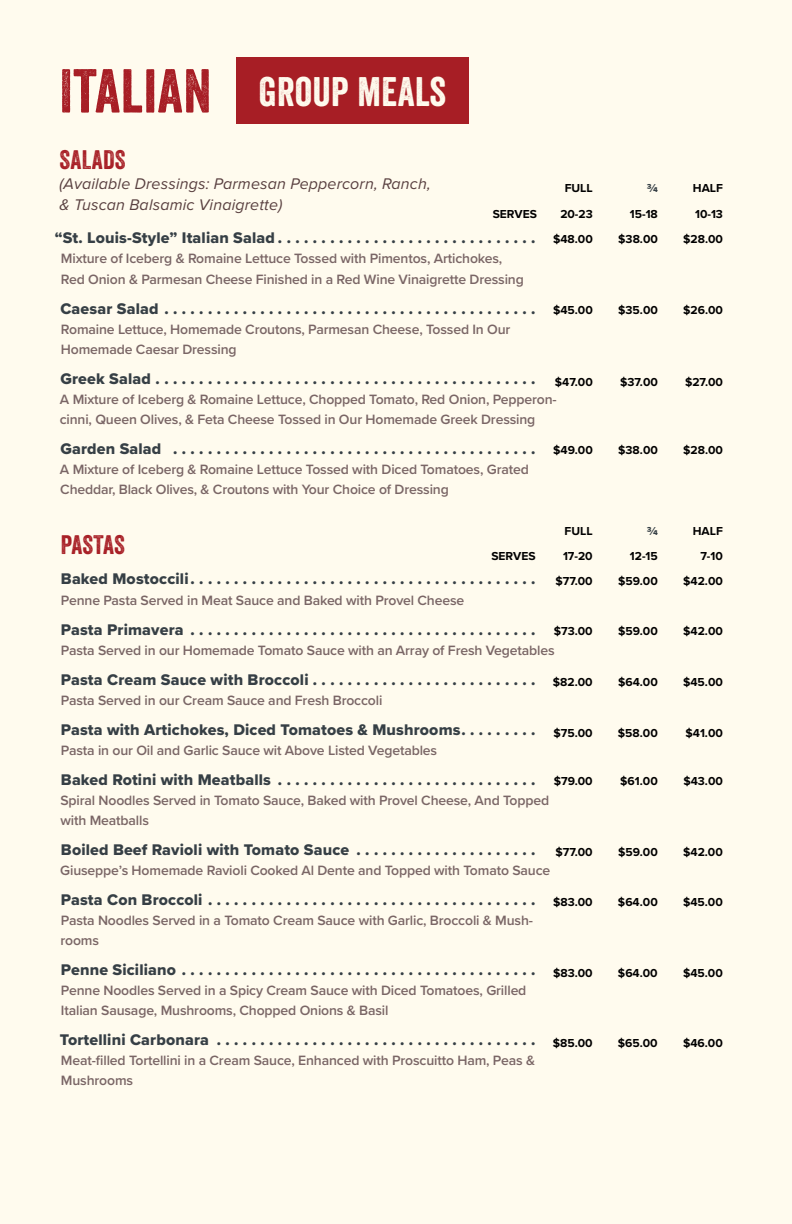
<style>
.page{position:relative;width:792px;height:1224px;background:#fffbee}
.page>*{position:absolute;margin:0;border:0;box-sizing:border-box;transform-origin:0 0}
.t1{font:60px "Veneer";letter-spacing:.01em;color:#a71e25}
.t2{font:40px "Veneer";letter-spacing:.01em;color:#fffbee}
.t3{font:26px "Veneer";letter-spacing:.01em;color:#a71e25}
.t4{font:16px "Proxima Nova Extrabld";letter-spacing:.01em;color:#363f45}
.t5{font:italic 16px/21px "Proxima Nova";letter-spacing:.01em;color:#594040}
.t6{font:600 14px/20px "Proxima Nova";letter-spacing:-.01em;color:#7a6666}
.t7{font:700 12px "Proxima Nova";color:#000}
.t8{font:12px "Proxima Nova Extrabld";color:#363f45}
</style>
<div class="page">
<div style="left:237px;top:57px;width:232px;height:66px;background:#a71e25"></div>
<h1 class="t1" style="left:60px;top:54px;width:153px">ITALIAN</h1>
<h2 class="t2" style="left:259px;top:67px;width:188px">GROUP MEALS</h2>
<h3 class="t3" style="left:60px;top:144px;width:68px">SALADS</h3>
<p class="t5" style="left:60px;top:173px;width:373px">(Available Dressings: Parmesan Peppercorn, Ranch, &amp; Tuscan Balsamic Vinaigrette)</p>
<p class="t7" style="left:565px;top:180px;width:30px">FULL</p>
<p class="t8" style="left:647px;top:180px;width:13px">¾</p>
<p class="t7" style="left:693px;top:180px;width:32px">HALF</p>
<p class="t7" style="left:560px;top:205px;width:34px">20-23</p>
<p class="t7" style="left:630px;top:205px;width:30px">15-18</p>
<p class="t7" style="left:695px;top:205px;width:29px">10-13</p>
<p class="t7" style="left:553px;top:230px;width:41px">$48.00</p>
<p class="t7" style="left:618px;top:230px;width:41px">$38.00</p>
<p class="t7" style="left:683px;top:230px;width:41px">$28.00</p>
<p class="t7" style="left:493px;top:205px;width:46px">SERVES</p>
<p class="t4" style="left:55px;top:225px;width:226px">“St. Louis-Style” Italian Salad...............................</p>
<p class="t6" style="left:61px;top:247px;width:464px;line-height:21px">Mixture of Iceberg &amp; Romaine Lettuce Tossed with Pimentos, Artichokes,<br>Red Onion &amp; Parmesan Cheese Finished in a Red Wine Vinaigrette Dressing</p>
<p class="t4" style="left:60px;top:296px;width:108px">Caesar Salad ............................................</p>
<p class="t6" style="left:61px;top:319px;width:451px">Romaine Lettuce, Homemade Croutons, Parmesan Cheese, Tossed In Our<br>Homemade Caesar Dressing</p>
<p class="t4" style="left:60px;top:366px;width:101px">Greek Salad .............................................</p>
<p class="t6" style="left:60px;top:389px;width:499px">A Mixture of Iceberg &amp; Romaine Lettuce, Chopped Tomato, Red Onion, Pepperon&shy;cinni, Queen Olives, &amp; Feta Cheese Tossed in Our Homemade Greek Dressing</p>
<p class="t4" style="left:60px;top:436px;width:115px">Garden Salad ...........................................</p>
<p class="t6" style="left:60px;top:459px;width:470px">A Mixture of Iceberg &amp; Romaine Lettuce Tossed with Diced Tomatoes, Grated<br>Cheddar, Black Olives, &amp; Croutons with Your Choice of Dressing</p>
<h3 class="t3" style="left:61px;top:528px;width:66px">PASTAS</h3>
<p class="t4" style="left:61px;top:566px;width:134px">Baked Mostoccili.........................................</p>
<p class="t6" style="left:61px;top:590px;width:405px">Penne Pasta Served in Meat Sauce and Baked with Provel Cheese</p>
<p class="t4" style="left:61px;top:617px;width:131px">Pasta Primavera.........................................</p>
<p class="t6" style="left:61px;top:640px;width:495px">Pasta Served in our Homemade Tomato Sauce with an Array of Fresh Vegetables</p>
<p class="t4" style="left:61px;top:667px;width:253px">Pasta Cream Sauce with Broccoli...........................</p>
<p class="t6" style="left:61px;top:690px;width:323px">Pasta Served in our Cream Sauce and Fresh Broccoli</p>
<p class="t4" style="left:61px;top:717px;width:405px">Pasta with Artichokes, Diced Tomatoes &amp; Mushrooms..........</p>
<p class="t6" style="left:61px;top:740px;width:378px">Pasta in our Oil and Garlic Sauce wit Above Listed Vegetables</p>
<p class="t4" style="left:61px;top:767px;width:218px">Baked Rotini with Meatballs ...............................</p>
<p class="t6" style="left:60px;top:790px;width:490px">Spiral Noodles Served in Tomato Sauce, Baked with Provel Cheese, And Topped with Meatballs</p>
<p class="t4" style="left:61px;top:837px;width:297px">Boiled Beef Ravioli with Tomato Sauce ......................</p>
<p class="t6" style="left:60px;top:860px;width:492px">Giuseppe’s Homemade Ravioli Cooked Al Dente and Topped with Tomato Sauce</p>
<p class="t4" style="left:61px;top:887px;width:149px">Pasta Con Broccoli.......................................</p>
<p class="t6" style="left:60px;top:910px;width:474px">Pasta Noodles Served in a Tomato Cream Sauce with Garlic, Broccoli &amp; Mush&shy;rooms</p>
<p class="t4" style="left:61px;top:957px;width:122px">Penne Siciliano..........................................</p>
<p class="t6" style="left:61px;top:980px;width:467px">Penne Noodles Served in a Spicy Cream Sauce with Diced Tomatoes, Grilled<br>Italian Sausage, Mushrooms, Chopped Onions &amp; Basil</p>
<p class="t4" style="left:60px;top:1027px;width:158px">Tortellini Carbonara ......................................</p>
<p class="t6" style="left:61px;top:1050px;width:476px">Meat-filled Tortellini in a Cream Sauce, Enhanced with Proscuitto Ham, Peas &amp;<br>Mushrooms</p>
<p class="t7" style="left:553px;top:301px;width:41px">$45.00</p>
<p class="t7" style="left:618px;top:301px;width:41px">$35.00</p>
<p class="t7" style="left:683px;top:301px;width:41px">$26.00</p>
<p class="t7" style="left:555px;top:373px;width:39px">$47.00</p>
<p class="t7" style="left:620px;top:373px;width:39px">$37.00</p>
<p class="t7" style="left:685px;top:373px;width:39px">$27.00</p>
<p class="t7" style="left:553px;top:441px;width:41px">$49.00</p>
<p class="t7" style="left:618px;top:441px;width:41px">$38.00</p>
<p class="t7" style="left:683px;top:441px;width:41px">$28.00</p>
<p class="t7" style="left:565px;top:522px;width:30px">FULL</p>
<p class="t8" style="left:647px;top:522px;width:13px">¾</p>
<p class="t7" style="left:693px;top:522px;width:32px">HALF</p>
<p class="t7" style="left:563px;top:547px;width:31px">17-20</p>
<p class="t7" style="left:630px;top:547px;width:29px">12-15</p>
<p class="t7" style="left:700px;top:547px;width:24px">7-10</p>
<p class="t7" style="left:555px;top:573px;width:39px">$77.00</p>
<p class="t7" style="left:618px;top:573px;width:41px">$59.00</p>
<p class="t7" style="left:683px;top:573px;width:41px">$42.00</p>
<p class="t7" style="left:554px;top:622px;width:40px">$73.00</p>
<p class="t7" style="left:618px;top:622px;width:41px">$59.00</p>
<p class="t7" style="left:683px;top:622px;width:41px">$42.00</p>
<p class="t7" style="left:553px;top:673px;width:41px">$82.00</p>
<p class="t7" style="left:618px;top:673px;width:41px">$64.00</p>
<p class="t7" style="left:683px;top:673px;width:41px">$45.00</p>
<p class="t7" style="left:491px;top:547px;width:46px">SERVES</p>
<p class="t7" style="left:554px;top:725px;width:41px">$75.00</p>
<p class="t7" style="left:618px;top:725px;width:41px">$58.00</p>
<p class="t7" style="left:685px;top:725px;width:39px">$41.00</p>
<p class="t7" style="left:554px;top:772px;width:40px">$79.00</p>
<p class="t7" style="left:620px;top:772px;width:39px">$61.00</p>
<p class="t7" style="left:683px;top:772px;width:41px">$43.00</p>
<p class="t7" style="left:555px;top:843px;width:39px">$77.00</p>
<p class="t7" style="left:618px;top:843px;width:41px">$59.00</p>
<p class="t7" style="left:683px;top:843px;width:41px">$42.00</p>
<p class="t7" style="left:553px;top:893px;width:41px">$83.00</p>
<p class="t7" style="left:618px;top:893px;width:41px">$64.00</p>
<p class="t7" style="left:683px;top:893px;width:41px">$45.00</p>
<p class="t7" style="left:553px;top:964px;width:41px">$83.00</p>
<p class="t7" style="left:618px;top:964px;width:41px">$64.00</p>
<p class="t7" style="left:683px;top:964px;width:41px">$45.00</p>
<p class="t7" style="left:553px;top:1035px;width:41px">$85.00</p>
<p class="t7" style="left:618px;top:1035px;width:41px">$65.00</p>
<p class="t7" style="left:683px;top:1035px;width:41px">$46.00</p>
</div>
